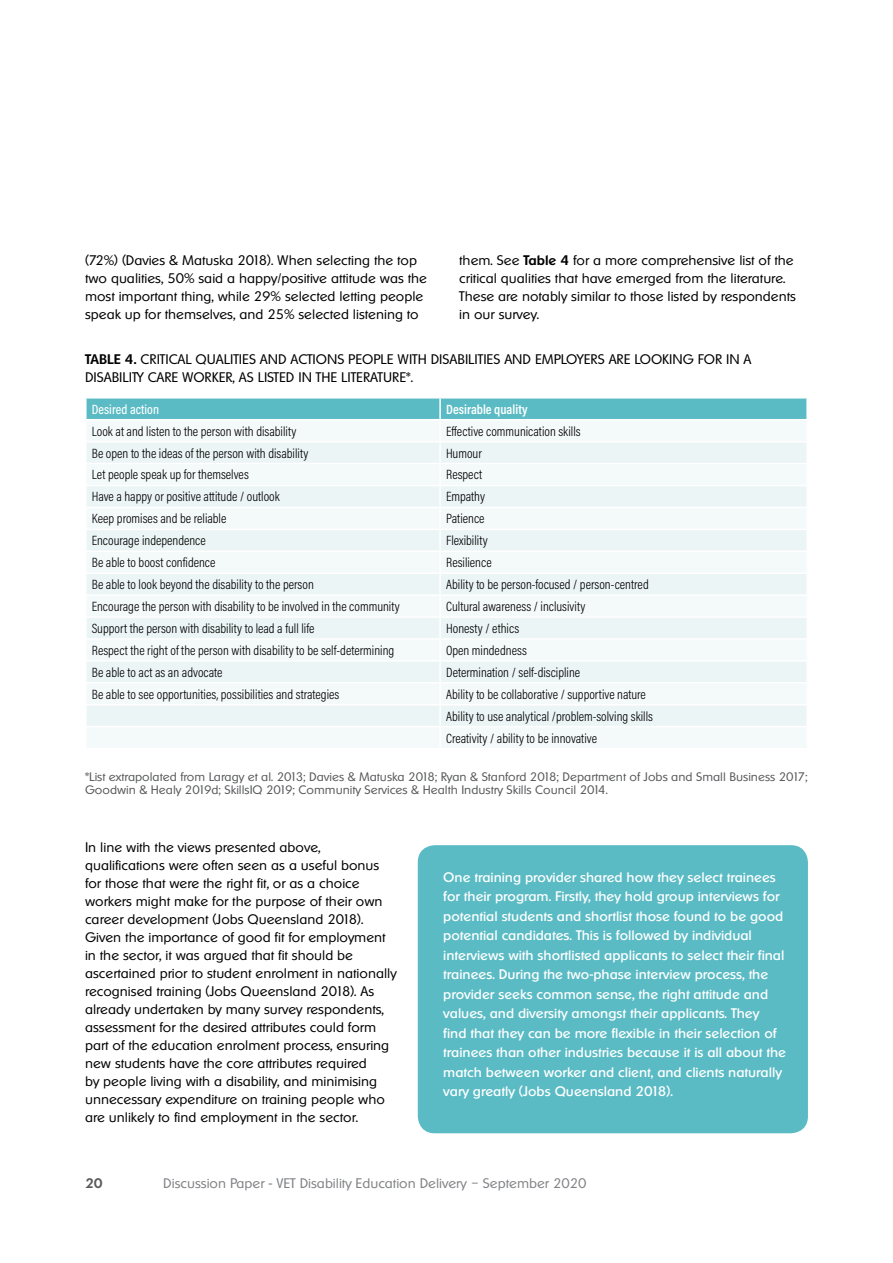
<style>
.page{position:relative;width:893px;height:1263px;background:#fff}
.page>*{position:absolute;margin:0;border:0;box-sizing:border-box;transform-origin:0 0}
.t1{font:300 13.5px/18px "Ornitons Serial";color:#000}
.t2{font:300 13.5px/21.9px "Acumin Pro Cond";color:#000}
.t3{font:13.5px/19.5px "Ornitons Serial";color:#fff}
.t4{font:300 13.5px "Ornitons Serial";color:#808285}
.t5{font:600 13.5px "Acumin Pro Cond";color:#fff}
.t6{font:500 13.5px "Acumin Pro Cond";color:#fff}
.t7{font:500 13.5px "Ornitons Serial";color:#58595b}
.t8{font:300 12px/13.5px "Ornitons Serial";color:#58595b}
.s1{font-weight:500}
</style>
<div class="page">
<div style="left:87px;top:398px;width:719px;height:21px;background:#5bbbc4"></div>
<div style="left:87px;top:421px;width:719px;height:326px;background:#f4f9fa"></div>
<div style="left:87px;top:442px;width:719px;height:284px;background:#ecf5f6"></div>
<hr style="left:439px;top:398px;width:2px;height:21px;background:#fff">
<hr style="left:439px;top:420px;width:2px;height:21px;background:#fff">
<hr style="left:85px;top:441px;width:355px;height:1px;background:#fff">
<hr style="left:440px;top:441px;width:368px;height:1px;background:#fff">
<hr style="left:439px;top:442px;width:2px;height:21px;background:#fff">
<hr style="left:85px;top:463px;width:355px;height:1px;background:#fff">
<hr style="left:440px;top:463px;width:368px;height:1px;background:#fff">
<hr style="left:439px;top:464px;width:2px;height:21px;background:#fff">
<hr style="left:85px;top:485px;width:355px;height:1px;background:#fff">
<hr style="left:440px;top:485px;width:368px;height:1px;background:#fff">
<hr style="left:439px;top:486px;width:2px;height:21px;background:#fff">
<hr style="left:85px;top:507px;width:355px;height:1px;background:#fff">
<hr style="left:440px;top:507px;width:368px;height:1px;background:#fff">
<hr style="left:439px;top:508px;width:2px;height:21px;background:#fff">
<hr style="left:85px;top:529px;width:355px;height:1px;background:#fff">
<hr style="left:440px;top:529px;width:368px;height:1px;background:#fff">
<hr style="left:439px;top:530px;width:2px;height:20px;background:#fff">
<hr style="left:85px;top:550px;width:355px;height:2px;background:#fff">
<hr style="left:440px;top:550px;width:368px;height:2px;background:#fff">
<hr style="left:439px;top:552px;width:2px;height:20px;background:#fff">
<hr style="left:85px;top:572px;width:355px;height:2px;background:#fff">
<hr style="left:440px;top:572px;width:368px;height:2px;background:#fff">
<hr style="left:439px;top:574px;width:2px;height:20px;background:#fff">
<hr style="left:85px;top:594px;width:355px;height:2px;background:#fff">
<hr style="left:440px;top:594px;width:368px;height:2px;background:#fff">
<hr style="left:439px;top:596px;width:2px;height:20px;background:#fff">
<hr style="left:85px;top:616px;width:355px;height:2px;background:#fff">
<hr style="left:440px;top:616px;width:368px;height:2px;background:#fff">
<hr style="left:439px;top:618px;width:2px;height:20px;background:#fff">
<hr style="left:85px;top:638px;width:355px;height:2px;background:#fff">
<hr style="left:440px;top:638px;width:368px;height:2px;background:#fff">
<hr style="left:439px;top:640px;width:2px;height:20px;background:#fff">
<hr style="left:85px;top:660px;width:355px;height:2px;background:#fff">
<hr style="left:440px;top:660px;width:368px;height:2px;background:#fff">
<hr style="left:439px;top:662px;width:2px;height:20px;background:#fff">
<hr style="left:85px;top:682px;width:355px;height:1px;background:#fff">
<hr style="left:440px;top:682px;width:368px;height:1px;background:#fff">
<hr style="left:439px;top:683px;width:2px;height:21px;background:#fff">
<hr style="left:85px;top:704px;width:355px;height:1px;background:#fff">
<hr style="left:440px;top:704px;width:368px;height:1px;background:#fff">
<hr style="left:439px;top:705px;width:2px;height:21px;background:#fff">
<hr style="left:85px;top:726px;width:355px;height:1px;background:#fff">
<hr style="left:440px;top:726px;width:368px;height:1px;background:#fff">
<hr style="left:439px;top:727px;width:2px;height:21px;background:#fff">
<div style="left:418px;top:845px;width:390px;height:288px;background:#5bbbc4;border-radius:17px"></div>
<p class="t1" style="left:85px;top:251px;width:344px">(72%) (Davies &amp; Matuska 2018). When selecting the top two qualities, 50% said a happy/positive attitude was the most important thing, while 29% selected letting people speak up for themselves, and 25% selected listening to</p>
<p class="t1" style="left:459px;top:251px;width:338px">them. See <span class="s1">Table 4</span> for a more comprehensive list of the critical qualities that have emerged from the literature.<br>These are notably similar to those listed by respondents in our survey.</p>
<p class="t1" style="left:85px;top:350px;width:668px"><span class="s1">TABLE 4.</span> CRITICAL QUALITIES AND ACTIONS PEOPLE WITH DISABILITIES AND EMPLOYERS ARE LOOKING FOR IN A<br>DISABILITY CARE WORKER, AS LISTED IN THE LITERATURE*.</p>
<p class="t6" style="left:92px;top:400px;width:69px">Desired action</p>
<p class="t5" style="left:446px;top:400px;width:83px">Desirable quality</p>
<p class="t2" style="left:92px;top:420px;width:206px">Look at and listen to the person with disability</p>
<p class="t2" style="left:446px;top:420px;width:136px">Effective communication skills</p>
<p class="t2" style="left:92px;top:442px;width:218px">Be open to the ideas of the person with disability</p>
<p class="t2" style="left:446px;top:442px;width:37px">Humour</p>
<p class="t2" style="left:92px;top:464px;width:159px">Let people speak up for themselves</p>
<p class="t2" style="left:446px;top:464px;width:38px">Respect</p>
<p class="t2" style="left:92px;top:486px;width:189px">Have a happy or positive attitude / outlook</p>
<p class="t2" style="left:446px;top:486px;width:40px">Empathy</p>
<p class="t2" style="left:92px;top:507px;width:136px">Keep promises and be reliable</p>
<p class="t2" style="left:446px;top:507px;width:40px">Patience</p>
<p class="t2" style="left:92px;top:529px;width:116px">Encourage independence</p>
<p class="t2" style="left:446px;top:529px;width:43px">Flexibility</p>
<p class="t2" style="left:92px;top:551px;width:125px">Be able to boost confidence</p>
<p class="t2" style="left:446px;top:551px;width:47px">Resilience</p>
<p class="t2" style="left:92px;top:573px;width:224px">Be able to look beyond the disability to the person</p>
<p class="t2" style="left:446px;top:573px;width:204px">Ability to be person-focused / person-centred</p>
<p class="t2" style="left:92px;top:595px;width:310px">Encourage the person with disability to be involved in the community</p>
<p class="t2" style="left:446px;top:595px;width:141px">Cultural awareness / inclusivity</p>
<p class="t2" style="left:92px;top:617px;width:224px">Support the person with disability to lead a full life</p>
<p class="t2" style="left:446px;top:617px;width:75px">Honesty / ethics</p>
<p class="t2" style="left:92px;top:639px;width:304px">Respect the right of the person with disability to be self-determining</p>
<p class="t2" style="left:446px;top:639px;width:82px">Open mindedness</p>
<p class="t2" style="left:92px;top:661px;width:132px">Be able to act as an advocate</p>
<p class="t2" style="left:446px;top:661px;width:136px">Determination / self-discipline</p>
<p class="t2" style="left:92px;top:683px;width:249px">Be able to see opportunities, possibilities and strategies</p>
<p class="t2" style="left:446px;top:683px;width:208px">Ability to be collaborative / supportive nature<br>Ability to use analytical /problem-solving skills<br>Creativity / ability to be innovative</p>
<p class="t8" style="left:85px;top:770px;width:724px">*List extrapolated from Laragy et al. 2013; Davies &amp; Matuska 2018; Ryan &amp; Stanford 2018; Department of Jobs and Small Business 2017;<br>Goodwin &amp; Healy 2019d; SkillsIQ 2019; Community Services &amp; Health Industry Skills Council 2014.</p>
<p class="t1" style="left:85px;top:838px;width:313px">In line with the views presented above, qualifications were often seen as a useful bonus for those that were the right fit, or as a choice workers might make for the purpose of their own career development (Jobs Queensland 2018).<br>Given the importance of good fit for employment in the sector, it was argued that fit should be ascertained prior to student enrolment in nationally recognised training (Jobs Queensland 2018). As already undertaken by many survey respondents, assessment for the desired attributes could form part of the education enrolment process, ensuring new students have the core attributes required<br>by people living with a disability, and minimising unnecessary expenditure on training people who are unlikely to find employment in the sector.</p>
<p class="t3" style="left:443px;top:867px;width:344px">One training provider shared how they select trainees for their program. Firstly, they hold group interviews for potential students and shortlist those found to be good potential candidates. This is followed by individual interviews with shortlisted applicants to select their final trainees. During the two-phase interview process, the provider seeks common sense, the right attitude and values, and diversity amongst their applicants. They<br>find that they can be more flexible in their selection of trainees than other industries because it is all about the match between worker and client, and clients naturally vary greatly (Jobs Queensland 2018).</p>
<p class="t7" style="left:85px;top:1175px;width:19px">20</p>
<p class="t4" style="left:163px;top:1175px;width:425px">Discussion Paper - VET Disability Education Delivery – September 2020</p>
</div>
